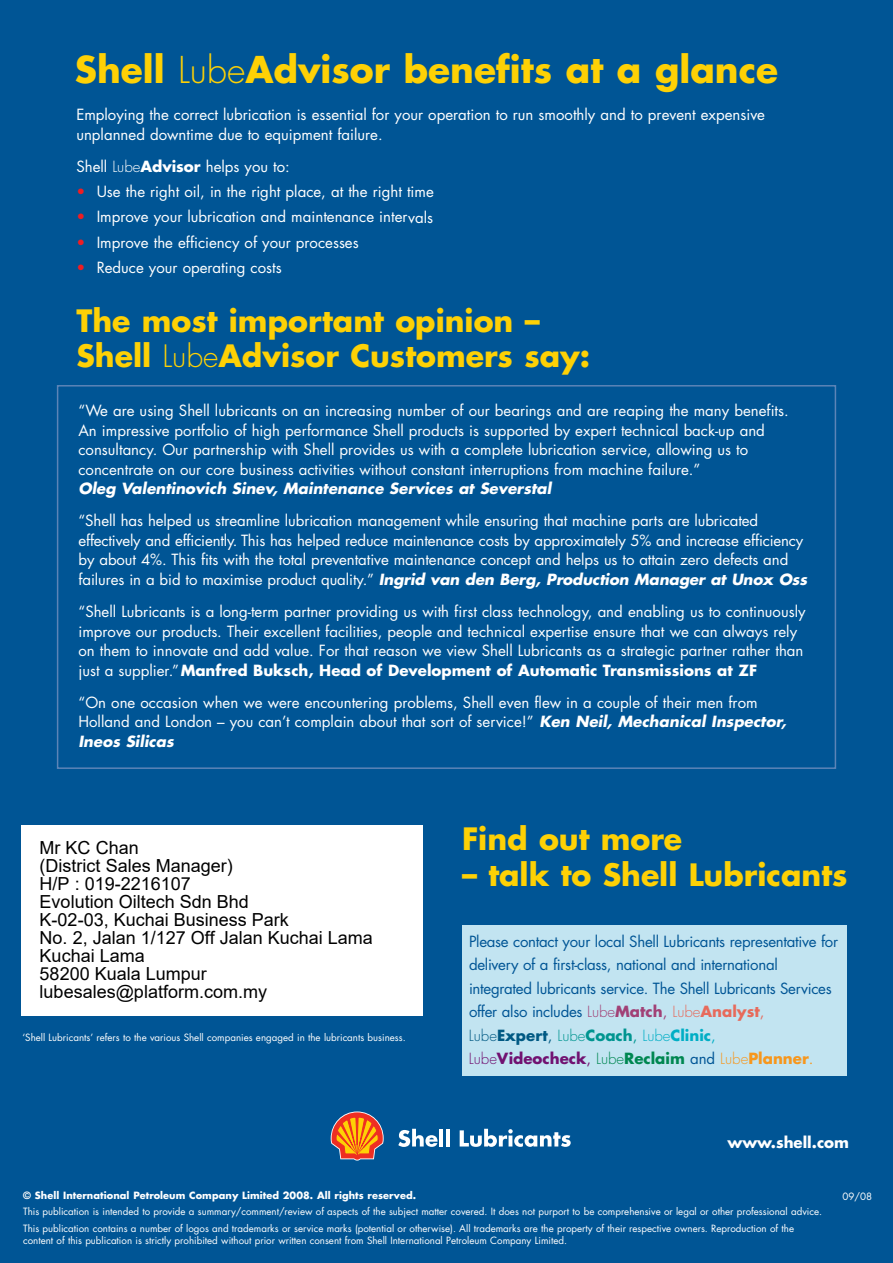
<style>
.page{position:relative;width:893px;height:1263px;background:#fff}
.page>*{position:absolute;margin:0;border:0;box-sizing:border-box;transform-origin:0 0}
.t1{font:700 36px "Futura Std";color:#fed105}
.t2{font:700 30px/34.5px "Futura Std";color:#fed105}
.t3{font:18px/18px "Arial";color:#000}
.t4{font:15px/19.5px "Futura Std";color:#fff}
.t5{font:15px/23.5px "Futura Std";letter-spacing:-.02em;color:#005595}
.t6{font:italic 700 15px "Futura Std";color:#fff}
.t7{font:700 15px "Futura Std";color:#fff}
.t8{font:9.75px/16.2px "Futura Std";color:#fff}
.t9{font:700 9.75px "Futura Std";letter-spacing:.005em;color:#fff}
.s1{font-weight:300}
.s2{font-weight:700}
.s3{color:#ee1d23}
.s4{font-weight:700;font-style:italic}
.s5{font-weight:300;color:#a14176}
.s6{font-weight:700;color:#a14176}
.s7{color:#a14176}
.s8{font-weight:300;color:#e76a5b}
.s9{font-weight:700;color:#e76a5b}
.s10{color:#e76a5b}
.s11{font-weight:300;color:#005983}
.s12{font-weight:700;color:#005983}
.s13{color:#005983}
.s14{font-weight:300;color:#009590}
.s15{font-weight:700;color:#009590}
.s16{color:#009590}
.s17{font-weight:300;color:#00aec5}
.s18{font-weight:700;color:#00aec5}
.s19{color:#00aec5}
.s20{font-weight:300;color:#711271}
.s21{font-weight:700;color:#711271}
.s22{color:#711271}
.s23{font-weight:300;color:#008751}
.s24{font-weight:700;color:#008751}
.s25{font-weight:300;color:#f7971d}
.s26{font-weight:700;color:#f7971d}
.s27{color:#f7971d}
</style>
<div class="page">
<div style="left:0;top:0;width:892px;height:1263px;background:#005595"></div>
<div style="left:57px;top:385px;width:779px;height:384px;border:2px solid #5c84b7"></div>
<div style="left:21px;top:825px;width:402px;height:191px;background:#fff"></div>
<div style="left:461px;top:926px;width:385px;height:150px;background:#c2e4f1"></div>
<svg style="left:331px;top:1112px;width:52px;height:49px"></svg>
<svg style="left:398px;top:1129px;width:39px;height:18px"></svg>
<hr style="left:439px;top:1129px;width:4px;height:18px;background:#fff">
<hr style="left:446px;top:1129px;width:3px;height:18px;background:#fff">
<svg style="left:459px;top:1129px;width:111px;height:18px"></svg>
<h1 class="t1" style="left:75px;top:53px;width:704px">Shell <span class="s1">Lube</span>Advisor benefits at a glance</h1>
<p class="t4" style="left:76px;top:106px;width:690px">Employing the correct lubrication is essential for your operation to run smoothly and to prevent expensive unplanned downtime due to equipment failure.</p>
<p class="t4" style="left:76px;top:158px;width:215px">Shell <span class="s1">Lube</span><span class="s2">Advisor</span> helps you to:</p>
<p class="t4" style="left:76px;top:183px;width:359px"><span class="s3">•</span> Use the right oil, in the right place, at the right time</p>
<p class="t4" style="left:76px;top:209px;width:358px"><span class="s3">•</span> Improve your lubrication and maintenance intervals</p>
<p class="t4" style="left:76px;top:234px;width:284px"><span class="s3">•</span> Improve the efficiency of your processes</p>
<p class="t4" style="left:76px;top:259px;width:207px"><span class="s3">•</span> Reduce your operating costs</p>
<h2 class="t2" style="left:76px;top:307px;width:515px">The most important opinion –<br>Shell <span class="s1">Lube</span>Advisor Customers say:</h2>
<p class="t4" style="left:78px;top:402px;width:711px">“We are using Shell lubricants on an increasing number of our bearings and are reaping the many benefits.<br>An impressive portfolio of high performance Shell products is supported by expert technical back-up and consultancy. Our partnership with Shell provides us with a complete lubrication service, allowing us to concentrate on our core business activities without constant interruptions from machine failure.”</p>
<p class="t6" style="left:78px;top:482px;width:474px">Oleg Valentinovich Sinev, Maintenance Services at Severstal</p>
<p class="t4" style="left:78px;top:512px;width:730px">“Shell has helped us streamline lubrication management while ensuring that machine parts are lubricated effectively and efficiently. This has helped reduce maintenance costs by approximately 5% and increase efficiency by about 4%. This fits with the total preventative maintenance concept and helps us to attain zero defects and failures in a bid to maximise product quality.” <span class="s4">Ingrid van den Berg, Production Manager at Unox Oss</span></p>
<p class="t4" style="left:78px;top:603px;width:728px">“Shell Lubricants is a long-term partner providing us with first class technology, and enabling us to continuously improve our products. Their excellent facilities, people and technical expertise ensure that we can always rely on them to innovate and add value. For that reason we view Shell Lubricants as a strategic partner rather than just a supplier.”<span class="s2">Manfred Buksch, Head of Development of Automatic Transmissions at ZF</span></p>
<p class="t4" style="left:78px;top:694px;width:709px">“On one occasion when we were encountering problems, Shell even flew in a couple of their men from<br>Holland and London – you can’t complain about that sort of service!” <span class="s4">Ken Neil, Mechanical Inspector,<br>Ineos Silicas</span></p>
<p class="t3" style="left:40px;top:838px;width:335px">Mr KC Chan<br>(District Sales Manager)<br>H/P : 019-2216107<br>Evolution Oiltech Sdn Bhd<br>K-02-03, Kuchai Business Park<br>No. 2, Jalan 1/127 Off Jalan Kuchai Lama<br>Kuchai Lama<br>58200 Kuala Lumpur lubesales@platform.com.my</p>
<p class="t8" style="left:22px;top:1030px;width:385px">‘Shell Lubricants’ refers to the various Shell companies engaged in the lubricants business.</p>
<h2 class="t2" style="left:462px;top:824px;width:222px">Find out more</h2>
<h2 class="t2" style="left:462px;top:860px;width:387px">– talk to Shell Lubricants</h2>
<p class="t5" style="left:469px;top:931px;width:371px">Please contact your local Shell Lubricants representative for delivery of a first-class, national and international integrated lubricants service. The Shell Lubricants Services offer also includes <span class="s5">Lube</span><span class="s6">Match</span><span class="s7">,</span> <span class="s8">Lube</span><span class="s9">Analyst</span><span class="s10">, </span><span class="s11">Lube</span><span class="s12">Expert</span><span class="s13">,</span> <span class="s14">Lube</span><span class="s15">Coach</span><span class="s16">,</span> <span class="s17">Lube</span><span class="s18">Clinic</span><span class="s19">, </span><span class="s20">Lube</span><span class="s21">Videocheck</span><span class="s22">,</span> <span class="s23">Lube</span><span class="s24">Reclaim</span> and <span class="s25">Lube</span><span class="s26">Planner</span><span class="s27">.</span></p>
<p class="t7" style="left:727px;top:1135px;width:123px">www.shell.com</p>
<p class="t9" style="left:23px;top:1191px;width:394px">© Shell International Petroleum Company Limited 2008. All rights reserved.</p>
<p class="t8" style="left:23px;top:1205px;width:800px">This publication is intended to provide a summary/comment/review of aspects of the subject matter covered. It does not purport to be comprehensive or legal or other professional advice.<br>This publication contains a number of logos and trademarks or service marks (potential or otherwise). All trademarks are the property of their respective owners. Reproduction of the</p>
<p class="t8" style="left:23px;top:1233px;width:545px">content of this publication is strictly prohibited without prior written consent from Shell International Petroleum Company Limited.</p>
<p class="t8" style="left:842px;top:1189px;width:31px">09/08</p>
</div>
